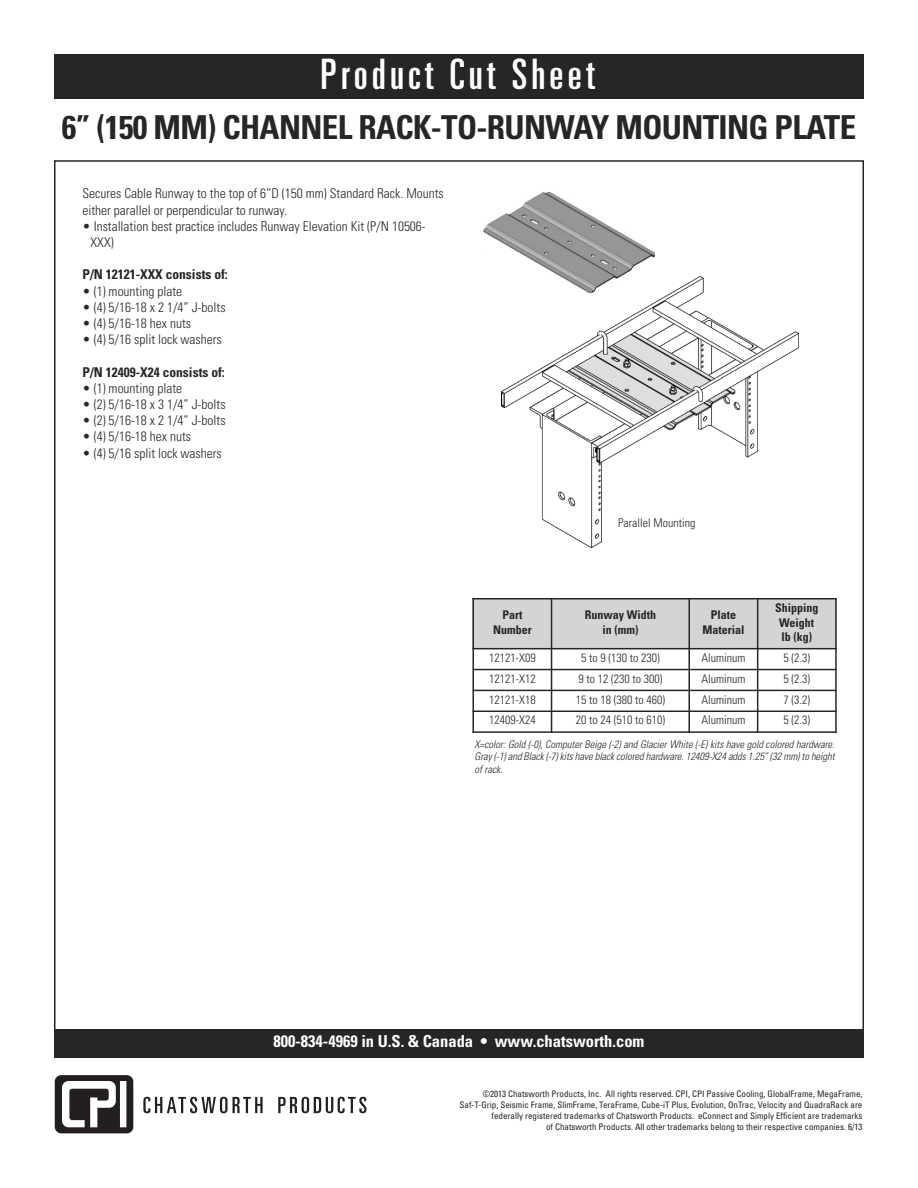
<style>
.page{position:relative;width:918px;height:1188px;background:#fff}
.page>*{position:absolute;margin:0;border:0;box-sizing:border-box;transform-origin:0 0}
.t1{font:ultra-condensed 42px "Univers LT Std";letter-spacing:.1em;color:#fff}
.t2{font:700 condensed 33px "Univers LT Std";letter-spacing:-.02em;color:#272627}
.t3{font:700 condensed 16.5px "Univers LT Std";color:#fff}
.t4{font:300 condensed 13.5px/16.2px "Univers LT Std";color:#272627}
.t5{font:700 condensed 13.5px "Univers LT Std";color:#272627}
.t6{font:300 condensed 12px "Univers LT Std";color:#272627}
.t7{font:700 condensed 12px/14.4px "Univers LT Std";color:#272627;text-align:center}
.t8{font:italic 300 condensed 10.5px/12.6px "Univers LT Std";letter-spacing:-.005em;color:#272627;text-align:justify}
.t9{font:condensed 9px/10.8px "Univers LT Std";color:#272627;text-align:right}
</style>
<div class="page">
<div style="left:54px;top:54px;width:810px;height:45px;background:#272627"></div>
<svg style="left:55px;top:1075px;width:78px;height:58px"></svg>
<svg style="left:143px;top:1097px;width:120px;height:16px"></svg>
<svg style="left:278px;top:1097px;width:88px;height:16px"></svg>
<div style="left:54px;top:1029px;width:810px;height:28px;background:#272627"></div>
<div style="left:472px;top:598px;width:80px;height:51px;background:#d4d4d4"></div>
<div style="left:552px;top:598px;width:137px;height:51px;background:#d4d4d4"></div>
<div style="left:689px;top:598px;width:69px;height:51px;background:#d4d4d4"></div>
<div style="left:758px;top:598px;width:79px;height:51px;background:#d4d4d4"></div>
<hr style="left:472px;top:598px;width:2px;height:135px;background:#272627">
<hr style="left:551px;top:598px;width:1px;height:135px;background:#272627">
<hr style="left:688px;top:598px;width:2px;height:135px;background:#272627">
<hr style="left:757px;top:598px;width:1px;height:135px;background:#272627">
<hr style="left:835px;top:598px;width:2px;height:135px;background:#272627">
<hr style="left:472px;top:598px;width:365px;height:1px;background:#272627">
<hr style="left:472px;top:648px;width:365px;height:1px;background:#272627">
<hr style="left:472px;top:669px;width:365px;height:1px;background:#272627">
<hr style="left:472px;top:690px;width:365px;height:1px;background:#272627">
<hr style="left:472px;top:711px;width:365px;height:1px;background:#272627">
<hr style="left:472px;top:731px;width:365px;height:2px;background:#272627">
<img style="left:501px;top:277px;width:298px;height:271px">
<div style="left:616px;top:516px;width:159px;height:24px;background:#fff"></div>
<img style="left:483px;top:192px;width:172px;height:102px">
<h1 class="t1" style="left:320px;top:59px;width:276px">Product Cut Sheet</h1>
<h2 class="t2" style="left:62px;top:115px;width:796px">6” (150 MM) CHANNEL RACK-TO-RUNWAY MOUNTING PLATE</h2>
<h3 class="t4" style="left:82px;top:187px;width:363px">Secures Cable Runway to the top of 6”D (150 mm) Standard Rack. Mounts either parallel or perpendicular to runway.</h3>
<h3 class="t4" style="left:91px;top:219px;width:337px;text-indent:-8px">• Installation best practice includes Runway Elevation Kit (P/N 10506-<br>XXX)</h3>
<h3 class="t5" style="left:82px;top:270px;width:147px">P/N 12121-XXX consists of:</h3>
<h3 class="t4" style="left:82px;top:284px;width:101px">• (1) mounting plate</h3>
<h3 class="t4" style="left:82px;top:300px;width:145px">• (4) 5/16-18 x 2 1/4” J-bolts</h3>
<h3 class="t4" style="left:82px;top:316px;width:110px">• (4) 5/16-18 hex nuts</h3>
<h3 class="t4" style="left:82px;top:332px;width:141px">• (4) 5/16 split lock washers</h3>
<h3 class="t5" style="left:82px;top:367px;width:144px">P/N 12409-X24 consists of:</h3>
<h3 class="t4" style="left:82px;top:381px;width:101px">• (1) mounting plate</h3>
<h3 class="t4" style="left:82px;top:397px;width:145px">• (2) 5/16-18 x 3 1/4” J-bolts</h3>
<h3 class="t4" style="left:82px;top:413px;width:145px">• (2) 5/16-18 x 2 1/4” J-bolts</h3>
<h3 class="t4" style="left:82px;top:430px;width:110px">• (4) 5/16-18 hex nuts</h3>
<h3 class="t4" style="left:82px;top:446px;width:141px">• (4) 5/16 split lock washers</h3>
<h3 class="t6" style="left:618px;top:518px;width:79px">Parallel Mounting</h3>
<h3 class="t7" style="left:493px;top:609px;width:40px">Part<br>Number</h3>
<h3 class="t7" style="left:585px;top:609px;width:73px">Runway Width in (mm)</h3>
<h3 class="t7" style="left:702px;top:609px;width:43px">Plate<br>Material</h3>
<h3 class="t7" style="left:775px;top:602px;width:45px">Shipping<br>Weight lb (kg)</h3>
<h3 class="t6" style="left:489px;top:653px;width:48px">12121-X09</h3>
<h3 class="t6" style="left:581px;top:653px;width:80px">5 to 9 (130 to 230)</h3>
<h3 class="t6" style="left:701px;top:653px;width:45px">Aluminum</h3>
<h3 class="t6" style="left:783px;top:653px;width:28px">5 (2.3)</h3>
<h3 class="t6" style="left:489px;top:674px;width:48px">12121-X12</h3>
<h3 class="t6" style="left:578px;top:674px;width:85px">9 to 12 (230 to 300)</h3>
<h3 class="t6" style="left:701px;top:674px;width:45px">Aluminum</h3>
<h3 class="t6" style="left:783px;top:674px;width:28px">5 (2.3)</h3>
<h3 class="t6" style="left:489px;top:695px;width:48px">12121-X18</h3>
<h3 class="t6" style="left:576px;top:695px;width:91px">15 to 18 (380 to 460)</h3>
<h3 class="t6" style="left:701px;top:695px;width:45px">Aluminum</h3>
<h3 class="t6" style="left:783px;top:695px;width:28px">7 (3.2)</h3>
<h3 class="t6" style="left:489px;top:716px;width:48px">12409-X24</h3>
<h3 class="t6" style="left:576px;top:716px;width:91px">20 to 24 (510 to 610)</h3>
<h3 class="t6" style="left:701px;top:716px;width:45px">Aluminum</h3>
<h3 class="t6" style="left:783px;top:716px;width:28px">5 (2.3)</h3>
<p class="t8" style="left:475px;top:739px;width:362px">X=color: Gold (-0), Computer Beige (-2) and Glacier White (-E) kits have gold colored hardware.<br>Gray (-1) and Black (-7) kits have black colored hardware. 12409-X24 adds 1.25” (32 mm) to height of rack.</p>
<h3 class="t3" style="left:273px;top:1035px;width:373px">800-834-4969 in U.S. &amp; Canada • www.chatsworth.com</h3>
<p class="t9" style="left:460px;top:1089px;width:404px">©2013 Chatsworth Products, Inc. All rights reserved. CPI, CPI Passive Cooling, GlobalFrame, MegaFrame, Saf-T-Grip, Seismic Frame, SlimFrame, TeraFrame, Cube-iT Plus, Evolution, OnTrac, Velocity and QuadraRack are federally registered trademarks of Chatsworth Products. eConnect and Simply Efficient are trademarks<br>of Chatsworth Products. All other trademarks belong to their respective companies. 6/13</p>
</div>
